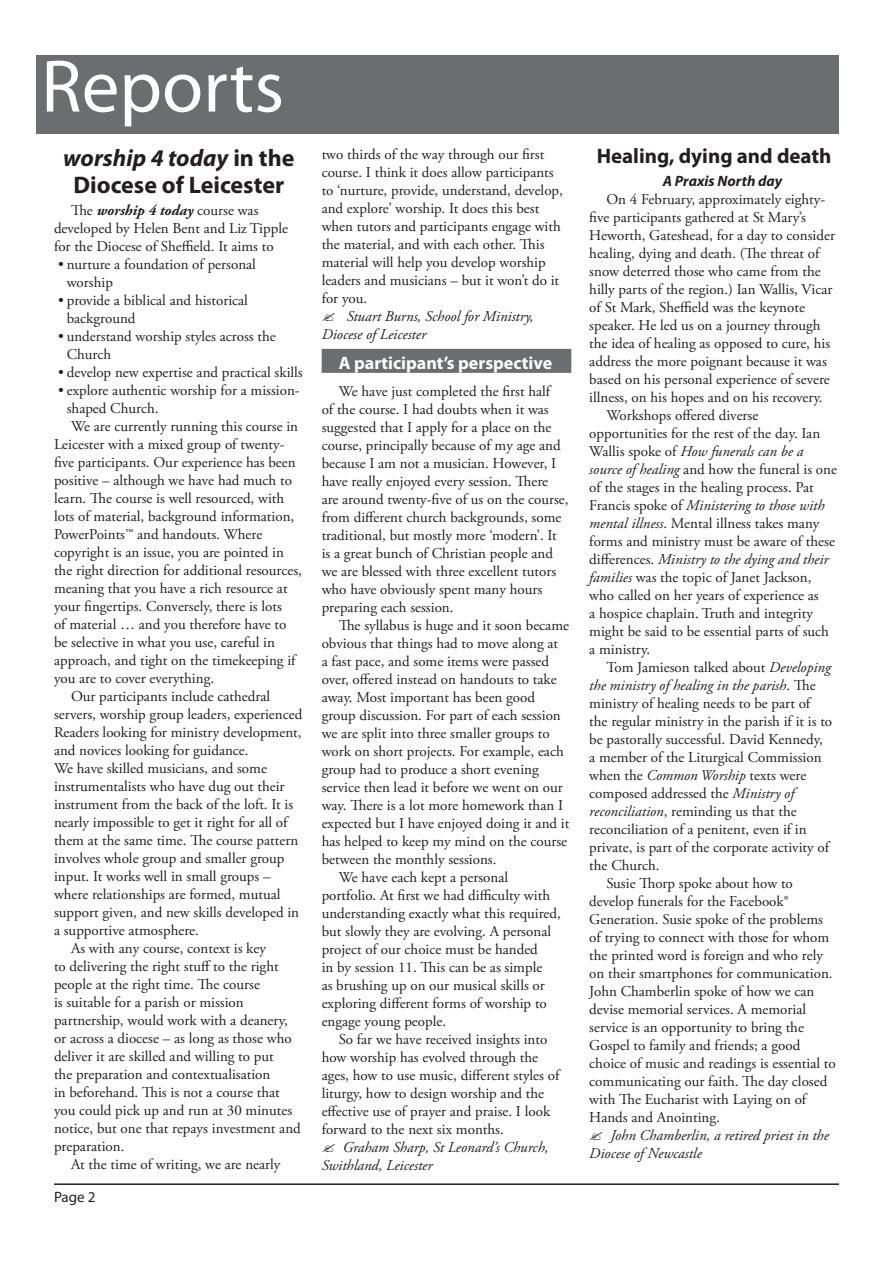
<style>
.page{position:relative;width:893px;height:1263px;background:#fff}
.page>*{position:absolute;margin:0;border:0;box-sizing:border-box;transform-origin:0 0}
.Header_text{font:75px "Myriad Pro";color:#fff}
.Column_Header_1{font:700 24px/27px "Myriad Pro";color:#231f20;text-align:center}
.Column_Header_1-2{font:700 21px "Myriad Pro";color:#231f20}
.Column_Header_2{font:700 18px "Myriad Pro";color:#fff}
.Body_text{font:15px/18px "Adobe Garamond Pro";color:#231f20}
.Column_body_bullet{font:15px/18px "Adobe Garamond Pro";color:#231f20}
.Author{font:italic 15px/18px "Adobe Garamond Pro";color:#231f20}
.Centred_body{font:italic 700 15px "Myriad Pro";color:#231f20}
.Footer_left{font:15px "Myriad Pro";color:#231f20}
.s1{font-style:italic}
.s2{font-weight:700;font-style:italic}
</style>
<div class="page">
<div style="left:37px;top:55px;width:802px;height:79px;background:#6c6d70"></div>
<hr style="left:54px;top:1183px;width:785px;height:2px;background:#231f20">
<div style="left:322px;top:349px;width:249px;height:24px;background:#6c6d70"></div>
<p class="Header_text" style="left:41px;top:40px;width:244px">Reports</p>
<p class="Column_Header_1" style="left:63px;top:143px;width:233px"><span class="s1">worship 4 today</span> in the<br>Diocese of Leicester</p>
<p class="Body_text" style="left:54px;top:202px;width:235px;text-indent:17px">The <span class="s2">worship 4 today</span> course was developed by Helen Bent and Liz Tipple for the Diocese of Sheffield. It aims to</p>
<p class="Column_body_bullet" style="left:67px;top:256px;width:191px;text-indent:-9px">• nurture a foundation of personal worship</p>
<p class="Column_body_bullet" style="left:67px;top:292px;width:183px;text-indent:-9px">• provide a biblical and historical background</p>
<p class="Column_body_bullet" style="left:67px;top:328px;width:211px;text-indent:-9px">• understand worship styles across the<br>Church</p>
<p class="Column_body_bullet" style="left:58px;top:364px;width:246px">• develop new expertise and practical skills</p>
<p class="Column_body_bullet" style="left:67px;top:382px;width:234px;text-indent:-9px">• explore authentic worship for a mission&shy;shaped Church.</p>
<p class="Body_text" style="left:54px;top:418px;width:249px;text-indent:17px">We are currently running this course in Leicester with a mixed group of twenty&shy;five participants. Our experience has been positive – although we have had much to learn. The course is well resourced, with lots of material, background information, PowerPoints™ and handouts. Where copyright is an issue, you are pointed in the right direction for additional resources, meaning that you have a rich resource at your fingertips. Conversely, there is lots<br>of material … and you therefore have to be selective in what you use, careful in approach, and tight on the timekeeping if you are to cover everything.</p>
<p class="Body_text" style="left:54px;top:688px;width:250px;text-indent:17px">Our participants include cathedral servers, worship group leaders, experienced Readers looking for ministry development, and novices looking for guidance.<br>We have skilled musicians, and some instrumentalists who have dug out their instrument from the back of the loft. It is nearly impossible to get it right for all of them at the same time. The course pattern involves whole group and smaller group input. It works well in small groups – where relationships are formed, mutual support given, and new skills developed in a supportive atmosphere.</p>
<p class="Body_text" style="left:54px;top:940px;width:248px;text-indent:17px">As with any course, context is key<br>to delivering the right stuff to the right people at the right time. The course<br>is suitable for a parish or mission partnership, would work with a deanery, or across a diocese – as long as those who deliver it are skilled and willing to put<br>the preparation and contextualisation<br>in beforehand. This is not a course that you could pick up and run at 30 minutes notice, but one that repays investment and preparation.</p>
<p class="Body_text" style="left:71px;top:1156px;width:211px">At the time of writing, we are nearly</p>
<p class="Footer_left" style="left:54px;top:1188px;width:43px">Page 2</p>
<p class="Body_text" style="left:322px;top:145px;width:243px">two thirds of the way through our first course. I think it does allow participants to ‘nurture, provide, understand, develop, and explore’ worship. It does this best when tutors and participants engage with the material, and with each other. This material will help you develop worship leaders and musicians – but it won’t do it for you.</p>
<p class="Author" style="left:322px;top:307px;width:213px;text-indent:25px">Stuart Burns, School for Ministry,<br>Diocese of Leicester</p>
<p class="Column_Header_2" style="left:339px;top:351px;width:215px">A participant’s perspective</p>
<p class="Body_text" style="left:322px;top:382px;width:248px;text-indent:17px">We have just completed the first half<br>of the course. I had doubts when it was suggested that I apply for a place on the course, principally because of my age and because I am not a musician. However, I have really enjoyed every session. There are around twenty-five of us on the course, from different church backgrounds, some traditional, but mostly more ‘modern’. It is a great bunch of Christian people and we are blessed with three excellent tutors who have obviously spent many hours preparing each session.</p>
<p class="Body_text" style="left:322px;top:616px;width:249px;text-indent:17px">The syllabus is huge and it soon became obvious that things had to move along at<br>a fast pace, and some items were passed over, offered instead on handouts to take away. Most important has been good group discussion. For part of each session we are split into three smaller groups to work on short projects. For example, each group had to produce a short evening service then lead it before we went on our way. There is a lot more homework than I expected but I have enjoyed doing it and it has helped to keep my mind on the course between the monthly sessions.</p>
<p class="Body_text" style="left:322px;top:868px;width:241px;text-indent:17px">We have each kept a personal portfolio. At first we had difficulty with understanding exactly what this required, but slowly they are evolving. A personal project of our choice must be handed<br>in by session 11. This can be as simple<br>as brushing up on our musical skills or exploring different forms of worship to engage young people.</p>
<p class="Body_text" style="left:322px;top:1030px;width:239px;text-indent:17px">So far we have received insights into how worship has evolved through the ages, how to use music, different styles of liturgy, how to design worship and the effective use of prayer and praise. I look forward to the next six months.</p>
<p class="Author" style="left:322px;top:1138px;width:228px;text-indent:21px">Graham Sharp, St Leonard’s Church,<br>Swithland, Leicester</p>
<p class="Column_Header_1-2" style="left:597px;top:143px;width:236px">Healing, dying and death</p>
<p class="Centred_body" style="left:663px;top:171px;width:121px">A Praxis North day</p>
<p class="Body_text" style="left:589px;top:190px;width:247px;text-indent:17px">On 4 February, approximately eighty&shy;five participants gathered at St Mary’s Heworth, Gateshead, for a day to consider healing, dying and death. (The threat of snow deterred those who came from the hilly parts of the region.) Ian Wallis, Vicar of St Mark, Sheffield was the keynote speaker. He led us on a journey through the idea of healing as opposed to cure, his address the more poignant because it was based on his personal experience of severe illness, on his hopes and on his recovery.</p>
<p class="Body_text" style="left:589px;top:406px;width:249px;text-indent:17px">Workshops offered diverse opportunities for the rest of the day. Ian Wallis spoke of <span class="s1">How funerals can be a source of healing</span> and how the funeral is one of the stages in the healing process. Pat Francis spoke of <span class="s1">Ministering to those with mental illness</span>. Mental illness takes many forms and ministry must be aware of these differences. <span class="s1">Ministry to the dying and their families</span> was the topic of Janet Jackson, who called on her years of experience as<br>a hospice chaplain. Truth and integrity might be said to be essential parts of such a ministry.</p>
<p class="Body_text" style="left:589px;top:658px;width:244px;text-indent:17px">Tom Jamieson talked about <span class="s1">Developing the ministry of healing in the parish</span>. The ministry of healing needs to be part of the regular ministry in the parish if it is to be pastorally successful. David Kennedy, a member of the Liturgical Commission when the <span class="s1">Common Worship</span> texts were composed addressed the <span class="s1">Ministry of reconciliation</span>, reminding us that the reconciliation of a penitent, even if in private, is part of the corporate activity of the Church.</p>
<p class="Body_text" style="left:589px;top:874px;width:248px;text-indent:17px">Susie Thorp spoke about how to develop funerals for the Facebook® Generation. Susie spoke of the problems of trying to connect with those for whom the printed word is foreign and who rely on their smartphones for communication.<br>John Chamberlin spoke of how we can devise memorial services. A memorial service is an opportunity to bring the Gospel to family and friends; a good choice of music and readings is essential to communicating our faith. The day closed with The Eucharist with Laying on of Hands and Anointing.</p>
<p class="Author" style="left:589px;top:1126px;width:241px;text-indent:21px">John Chamberlin, a retired priest in the<br>Diocese of Newcastle</p>
</div>
